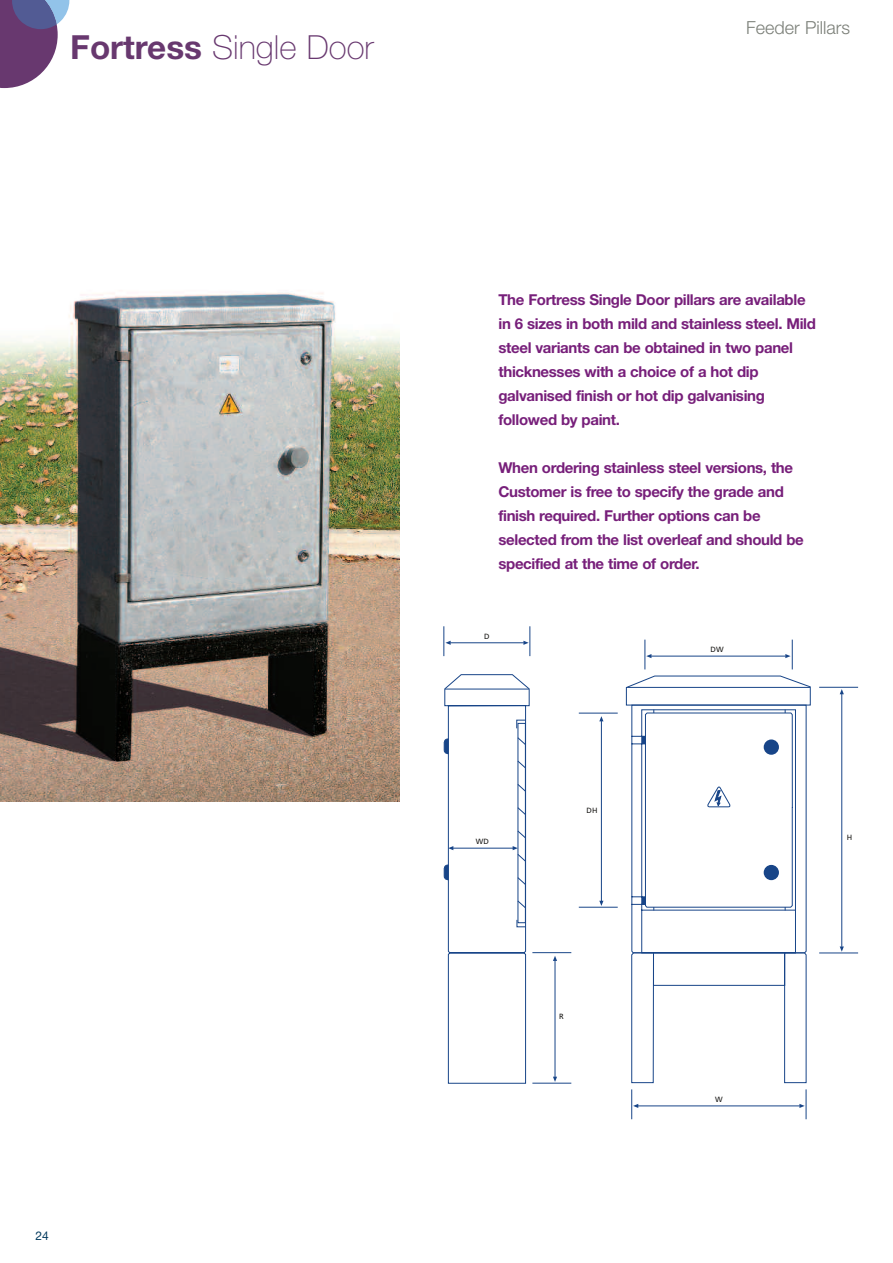
<style>
.page{position:relative;width:893px;height:1263px;background:#fff}
.page>*{position:absolute;margin:0;border:0;box-sizing:border-box;transform-origin:0 0}
.t1{font:100 33.3px "Helvetica Neue CE";color:#68386f}
.t2{font:300 18px "Helvetica Neue";color:#7c8079}
.t3{font:700 15px/24px "Helvetica Neue";letter-spacing:-.02em;color:#771f7a}
.t4{font:12px "Helvetica Neue";color:#00385c}
.t5{font:7.5px "Frutiger";color:#1a1917}
.s1{font-family:"Helvetica Neue";font-weight:700}
</style>
<div class="page">
<svg style="left:631px;top:953px;width:176px;height:130px"></svg>
<hr style="left:631px;top:1089px;width:1px;height:30px;background:#184588">
<hr style="left:638px;top:1105px;width:162px;height:1px;background:#184588">
<svg style="left:633px;top:1104px;width:5px;height:4px"></svg>
<svg style="left:799px;top:1104px;width:6px;height:4px"></svg>
<hr style="left:806px;top:1089px;width:1px;height:30px;background:#184588">
<hr style="left:819px;top:687px;width:39px;height:1px;background:#184588">
<hr style="left:841px;top:694px;width:1px;height:253px;background:#184588">
<svg style="left:840px;top:689px;width:4px;height:5px"></svg>
<svg style="left:840px;top:946px;width:4px;height:6px"></svg>
<hr style="left:819px;top:953px;width:39px;height:1px;background:#184588">
<hr style="left:651px;top:656px;width:135px;height:1px;background:#184588">
<svg style="left:645px;top:640px;width:6px;height:29px"></svg>
<svg style="left:785px;top:640px;width:8px;height:29px"></svg>
<hr style="left:579px;top:713px;width:39px;height:1px;background:#184588">
<hr style="left:601px;top:721px;width:1px;height:180px;background:#184588">
<svg style="left:599px;top:716px;width:4px;height:5px"></svg>
<svg style="left:599px;top:901px;width:4px;height:5px"></svg>
<hr style="left:579px;top:907px;width:39px;height:1px;background:#184588">
<hr style="left:532px;top:952px;width:39px;height:1px;background:#184588">
<hr style="left:555px;top:960px;width:1px;height:117px;background:#184588">
<svg style="left:553px;top:956px;width:4px;height:5px"></svg>
<svg style="left:553px;top:1077px;width:4px;height:5px"></svg>
<hr style="left:532px;top:1083px;width:39px;height:1px;background:#184588">
<svg style="left:444px;top:674px;width:86px;height:410px"></svg>
<svg style="left:626px;top:675px;width:185px;height:278px"></svg>
<hr style="left:444px;top:626px;width:1px;height:30px;background:#184588">
<hr style="left:450px;top:642px;width:74px;height:1px;background:#184588">
<svg style="left:445px;top:641px;width:6px;height:4px"></svg>
<svg style="left:523px;top:641px;width:6px;height:4px"></svg>
<hr style="left:530px;top:626px;width:1px;height:30px;background:#184588">
<img style="left:0;top:293px;width:399px;height:508px">
<svg style="left:0;top:0;width:69px;height:88px"></svg>
<h1 class="t1" style="left:70px;top:35px;width:305px"><span class="s1">Fortress</span> Single Door</h1>
<p class="t4" style="left:36px;top:1232px;width:15px">24</p>
<p class="t2" style="left:746px;top:21px;width:106px">Feeder Pillars</p>
<p class="t3" style="left:498px;top:289px;width:319px">The Fortress Single Door pillars are available in 6 sizes in both mild and stainless steel. Mild steel variants can be obtained in two panel thicknesses with a choice of a hot dip galvanised finish or hot dip galvanising followed by paint.</p>
<p class="t3" style="left:498px;top:457px;width:307px">When ordering stainless steel versions, the Customer is free to specify the grade and finish required. Further options can be selected from the list overleaf and should be specified at the time of order.</p>
<p class="t5" style="left:484px;top:633px;width:7px">D</p>
<p class="t5" style="left:711px;top:647px;width:15px">DW</p>
<p class="t5" style="left:476px;top:839px;width:15px">WD</p>
<p class="t5" style="left:586px;top:808px;width:12px">DH</p>
<p class="t5" style="left:847px;top:834px;width:7px">H</p>
<p class="t5" style="left:559px;top:1013px;width:6px">R</p>
<p class="t5" style="left:715px;top:1096px;width:9px">W</p>
</div>
